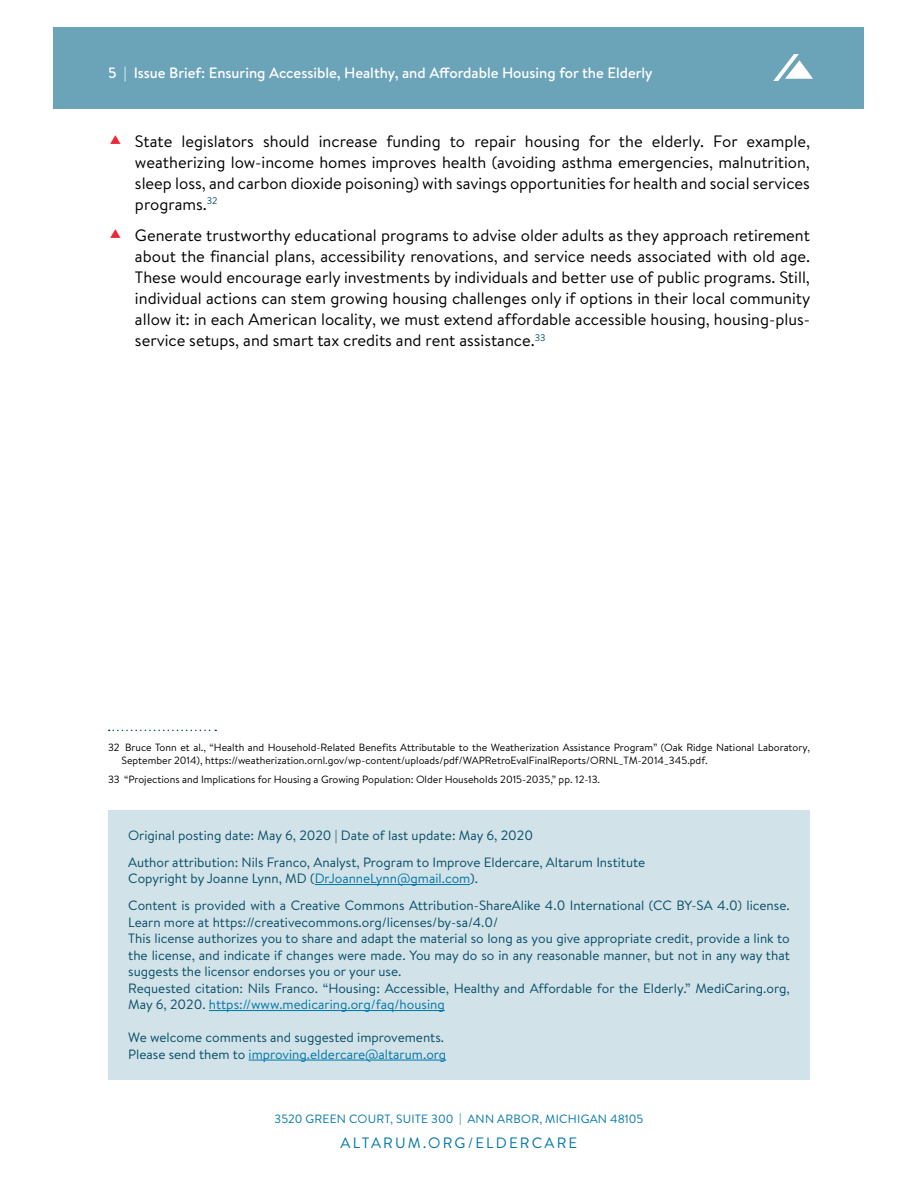
<style>
.page{position:relative;width:918px;height:1188px;background:#fff}
.page>*{position:absolute;margin:0;border:0;box-sizing:border-box;transform-origin:0 0}
.t1{font:16.5px/21px "Brandon Text";color:#000;text-align:justify}
.t2{font:500 15px "Brandon Text";color:#fff}
.t3{font:15px "Brandon Text";letter-spacing:.145em;color:#0076a8}
.t4{font:13.5px/16.5px "Brandon Text";color:#074c66}
.t5{font:12px "Brandon Text";letter-spacing:.02em;color:#0076a8}
.t6{font:10.5px/13.5px "Brandon Text";color:#000}
.s1{color:#0076a8}
</style>
<div class="page">
<div style="left:54px;top:27px;width:810px;height:81px;background:#6ba3b9"></div>
<svg style="left:773px;top:54px;width:40px;height:27px"></svg>
<svg style="left:109px;top:730px;width:107px;height:1px"></svg>
<div style="left:108px;top:810px;width:702px;height:270px;background:#d1e3e8"></div>
<hr style="left:315px;top:884px;width:155px;height:1px;background:#0076a8">
<hr style="left:209px;top:1010px;width:236px;height:1px;background:#0076a8">
<hr style="left:249px;top:1060px;width:197px;height:1px;background:#0076a8">
<p class="t2" style="left:108px;top:62px;width:546px">5 | Issue Brief: Ensuring Accessible, Healthy, and Affordable Housing for the Elderly</p>
<p class="t1" style="left:135px;top:130px;width:677px">State legislators should increase funding to repair housing for the elderly. For example, weatherizing low-income homes improves health (avoiding asthma emergencies, malnutrition, sleep loss, and carbon dioxide poisoning) with savings opportunities for health and social services programs.<sup>32</sup></p>
<p class="t1" style="left:135px;top:224px;width:677px">Generate trustworthy educational programs to advise older adults as they approach retirement about the financial plans, accessibility renovations, and service needs associated with old age.<br>These would encourage early investments by individuals and better use of public programs. Still, individual actions can stem growing housing challenges only if options in their local community allow it: in each American locality, we must extend affordable accessible housing, housing-plus&shy;service setups, and smart tax credits and rent assistance.<sup>33</sup></p>
<p class="t6" style="left:122px;top:740px;width:690px;text-indent:-14px">32 Bruce Tonn et al., “Health and Household-Related Benefits Attributable to the Weatherization Assistance Program” (Oak Ridge National Laboratory,<br>September 2014), https://weatherization.ornl.gov/wp-content/uploads/pdf/WAPRetroEvalFinalReports/ORNL_TM-2014_345.pdf.</p>
<p class="t6" style="left:108px;top:772px;width:494px">33 “Projections and Implications for Housing a Growing Population: Older Households 2015-2035,” pp. 12-13.</p>
<p class="t4" style="left:128px;top:821px;width:519px;line-height:27px">Original posting date: May 6, 2020 | Date of last update: May 6, 2020<br>Author attribution: Nils Franco, Analyst, Program to Improve Eldercare, Altarum Institute</p>
<p class="t4" style="left:128px;top:865px;width:663px;line-height:27px">Copyright by Joanne Lynn, MD (<span class="s1">DrJoanneLynn@gmail.com</span>).<br>Content is provided with a Creative Commons Attribution-ShareAlike 4.0 International (CC BY-SA 4.0) license.</p>
<p class="t4" style="left:128px;top:913px;width:663px">Learn more at https://creativecommons.org/licenses/by-sa/4.0/<br>This license authorizes you to share and adapt the material so long as you give appropriate credit, provide a link to the license, and indicate if changes were made. You may do so in any reasonable manner, but not in any way that suggests the licensor endorses you or your use.<br>Requested citation: Nils Franco. “Housing: Accessible, Healthy and Affordable for the Elderly.” MediCaring.org, May 6, 2020. <span class="s1">https://www.medicaring.org/faq/housing</span></p>
<p class="t4" style="left:128px;top:1029px;width:320px">We welcome comments and suggested improvements.<br>Please send them to <span class="s1">improving.eldercare@altarum.org</span></p>
<p class="t5" style="left:275px;top:1111px;width:370px">3520 GREEN COURT, SUITE 300 | ANN ARBOR, MICHIGAN 48105</p>
<p class="t3" style="left:341px;top:1133px;width:238px">ALTARUM.ORG/ELDERCARE</p>
</div>
